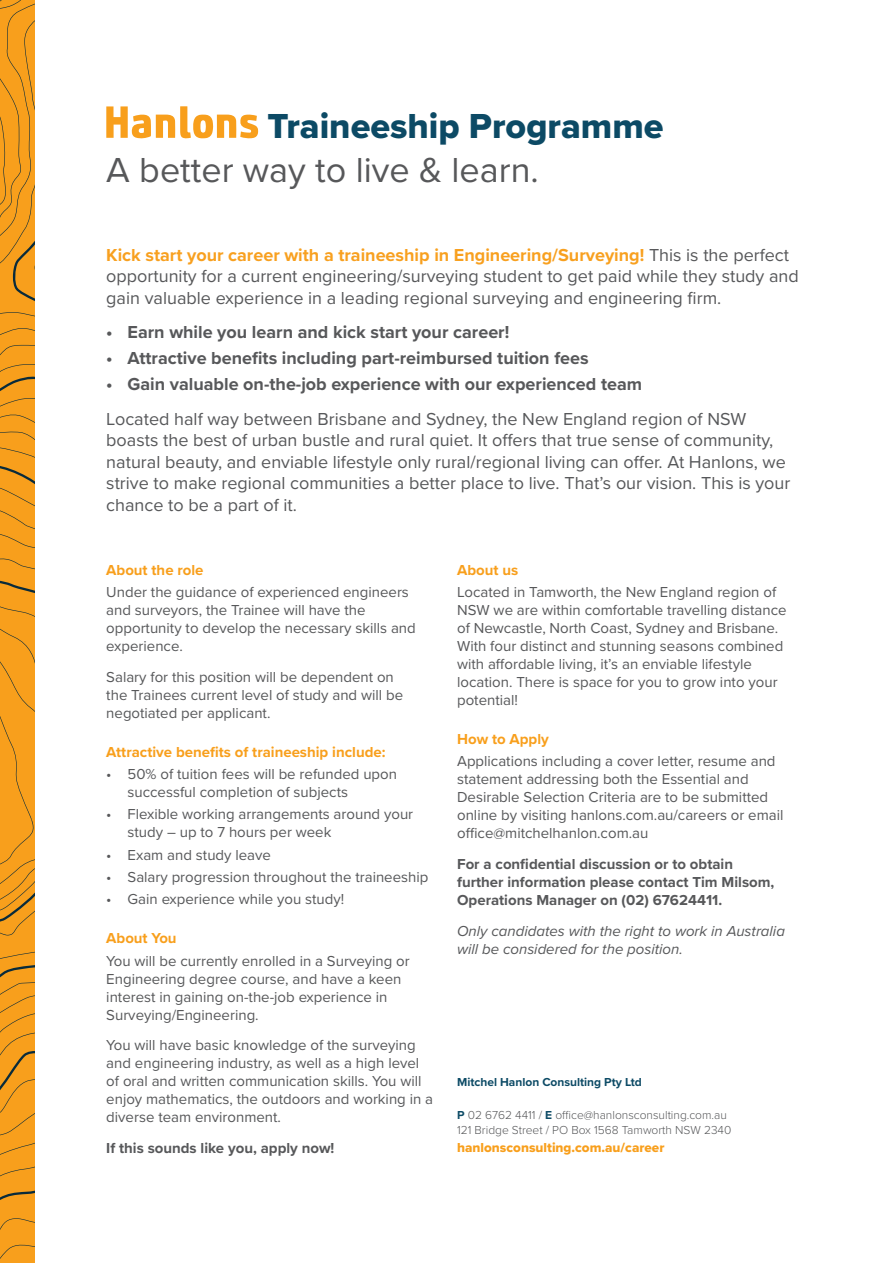
<style>
.page{position:relative;width:893px;height:1263px;background:#fff}
.page>*{position:absolute;margin:0;border:0;box-sizing:border-box;transform-origin:0 0}
.t1{font:36px "Proxima Nova";color:#57585a}
.t2{font:36px "Proxima Nova Extrabld";color:#0c4a65}
.t3{font:18px/21.6px "Proxima Nova";color:#57585a}
.t4{font:700 18px "Proxima Nova";color:#57585a}
.t5{font:15px/18px "Proxima Nova";color:#57585a}
.t6{font:700 15px/18px "Proxima Nova";color:#57585a}
.t7{font:700 15px "Proxima Nova";color:#f89f1c}
.t8{font:italic 15px/18px "Proxima Nova";color:#57585a}
.t9{font:13.5px "Proxima Nova Extrabld";color:#f89f1c}
.t10{font:300 12px/14.4px "Proxima Nova";color:#57585a}
.t11{font:700 12px "Proxima Nova";color:#0c4a65}
.s1{font-weight:700;color:#f8a01f}
.s2{font-weight:700;color:#0c4a65}
</style>
<div class="page">
<svg style="left:106px;top:106px;width:152px;height:33px"></svg>
<svg style="left:0;top:0;width:35px;height:1263px;background:#ec991d"></svg>
<h1 class="t2" style="left:267px;top:99px;width:398px">Traineeship Programme</h1>
<h1 class="t1" style="left:106px;top:143px;width:434px">A better way to live &amp; learn.</h1>
<p class="t3" style="left:106px;top:243px;width:694px"><span class="s1">Kick start your career with a traineeship in Engineering/Surveying!</span> This is the perfect opportunity for a current engineering/surveying student to get paid while they study and gain valuable experience in a leading regional surveying and engineering firm.</p>
<p class="t4" style="left:106px;top:319px;width:405px">• Earn while you learn and kick start your career!</p>
<p class="t4" style="left:106px;top:345px;width:484px">• Attractive benefits including part-reimbursed tuition fees</p>
<p class="t4" style="left:106px;top:371px;width:537px">• Gain valuable on-the-job experience with our experienced team</p>
<p class="t3" style="left:106px;top:407px;width:686px">Located half way between Brisbane and Sydney, the New England region of NSW boasts the best of urban bustle and rural quiet. It offers that true sense of community, natural beauty, and enviable lifestyle only rural/regional living can offer. At Hanlons, we strive to make regional communities a better place to live. That’s our vision. This is your chance to be a part of it.</p>
<p class="t7" style="left:106px;top:558px;width:99px">About the role</p>
<p class="t5" style="left:106px;top:582px;width:311px">Under the guidance of experienced engineers and surveyors, the Trainee will have the opportunity to develop the necessary skills and experience.</p>
<p class="t5" style="left:106px;top:667px;width:298px">Salary for this position will be dependent on the Trainees current level of study and will be negotiated per applicant.</p>
<p class="t7" style="left:106px;top:741px;width:281px">Attractive benefits of traineeship include:</p>
<p class="t5" style="left:128px;top:764px;width:271px;text-indent:-21px">• 50% of tuition fees will be refunded upon successful completion of subjects</p>
<p class="t5" style="left:128px;top:805px;width:287px;text-indent:-21px">• Flexible working arrangements around your study – up to 7 hours per week</p>
<p class="t5" style="left:106px;top:845px;width:166px">• Exam and study leave</p>
<p class="t5" style="left:106px;top:867px;width:324px">• Salary progression throughout the traineeship</p>
<p class="t5" style="left:106px;top:889px;width:239px">• Gain experience while you study!</p>
<p class="t7" style="left:106px;top:927px;width:72px">About You</p>
<p class="t5" style="left:106px;top:951px;width:305px">You will be currently enrolled in a Surveying or Engineering degree course, and have a keen interest in gaining on-the-job experience in Surveying/Engineering.</p>
<p class="t5" style="left:106px;top:1036px;width:328px">You will have basic knowledge of the surveying and engineering industry, as well as a high level of oral and written communication skills. You will enjoy mathematics, the outdoors and working in a diverse team environment.</p>
<p class="t6" style="left:106px;top:1139px;width:230px">If this sounds like you, apply now!</p>
<p class="t7" style="left:457px;top:558px;width:63px">About us</p>
<p class="t5" style="left:457px;top:582px;width:331px">Located in Tamworth, the New England region of NSW we are within comfortable travelling distance of Newcastle, North Coast, Sydney and Brisbane.<br>With four distinct and stunning seasons combined with affordable living, it’s an enviable lifestyle location. There is space for you to grow into your potential!</p>
<p class="t7" style="left:457px;top:728px;width:93px">How to Apply</p>
<p class="t5" style="left:457px;top:752px;width:328px">Applications including a cover letter, resume and statement addressing both the Essential and Desirable Selection Criteria are to be submitted online by visiting hanlons.com.au/careers or email office@mitchelhanlon.com.au</p>
<p class="t6" style="left:457px;top:855px;width:319px">For a confidential discussion or to obtain further information please contact Tim Milsom,<br>Operations Manager on (02) 67624411.</p>
<p class="t8" style="left:457px;top:921px;width:329px">Only candidates with the right to work in Australia will be considered for the position.</p>
<p class="t11" style="left:457px;top:1073px;width:186px">Mitchel Hanlon Consulting Pty Ltd</p>
<p class="t10" style="left:457px;top:1107px;width:276px"><span class="s2">P</span> 02 6762 4411 / <span class="s2">E</span> office@hanlonsconsulting.com.au<br>121 Bridge Street / PO Box 1568 Tamworth NSW 2340</p>
<p class="t9" style="left:457px;top:1138px;width:209px">hanlonsconsulting.com.au/career</p>
</div>
